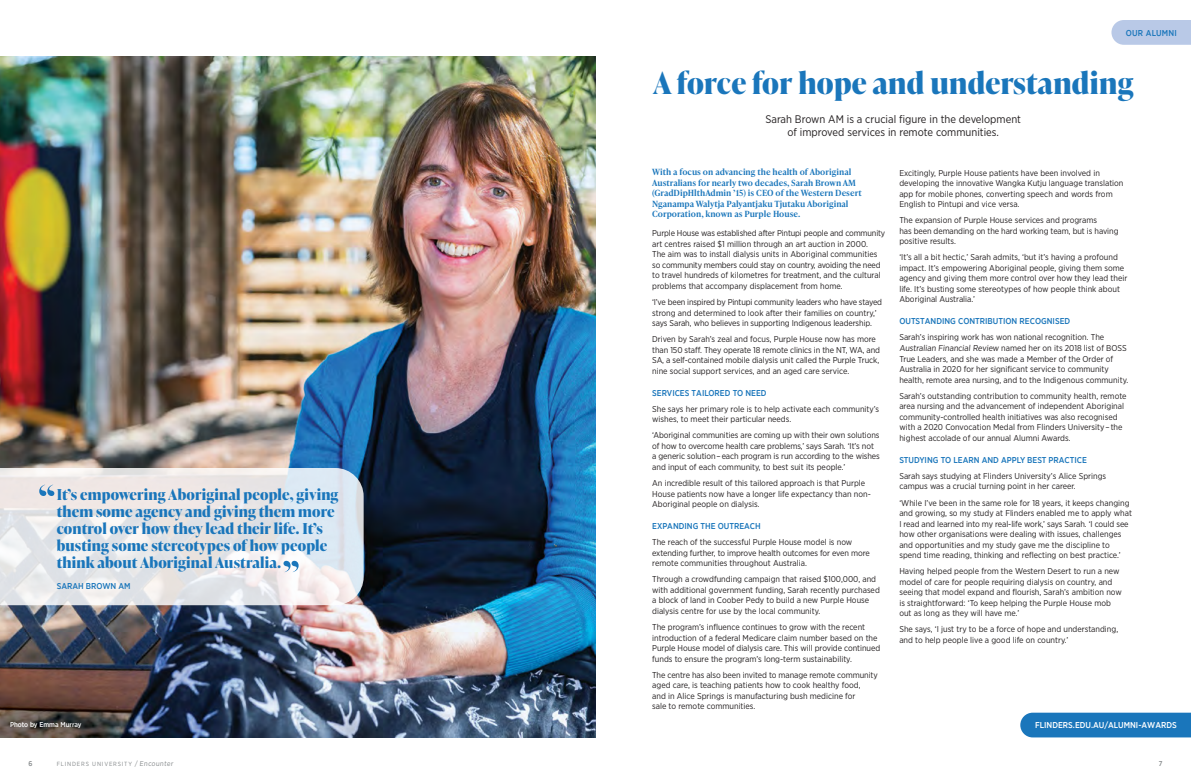
<style>
.page{position:relative;width:1191px;height:780px;background:#fff}
.page>*{position:absolute;margin:0;border:0;box-sizing:border-box;transform-origin:0 0}
.t1{font:700 30px "Ivy Presto Display";letter-spacing:.01em;color:#1a76bb}
.t2{font:700 15px/17px "Ivy Presto Display";letter-spacing:.01em;color:#1a76bb}
.t3{font:11px/13px "Gotham Narrow";color:#231f20;text-align:center}
.t4{font:8.5px/10.5px "Gotham Narrow";color:#231f20}
.t5{font:600 8.5px/10.5px "Ivy Presto Text";color:#1a76bb}
.t6{font:500 8.5px "Gotham Narrow";color:#1a76bb}
.t7{font:500 8.5px "Gotham Narrow";color:#fff}
.t8{font:500 8.5px "Gotham Narrow";letter-spacing:.02em;color:#1a76bb}
.t9{font:500 7px "Gotham Narrow";color:#fff}
.t10{font:500 7px "Gotham Narrow";color:#84888a}
.t11{font:6px "Gotham Narrow";letter-spacing:.14em;color:#84888a}
.s1{font-size:7px}
</style>
<div class="page">
<img style="left:0;top:57px;width:595px;height:680px">
<div style="left:1020px;top:712px;width:171px;height:25px;background:#1a76bb"></div>
<svg style="left:1111px;top:20px;width:80px;height:25px;background:#bccbe8"></svg>
<svg style="left:0;top:468px;width:364px;height:137px"></svg>
<svg style="left:39px;top:484px;width:15px;height:12px"></svg>
<svg style="left:283px;top:560px;width:16px;height:12px"></svg>
<p class="t8" style="left:1126px;top:27px;width:52px">OUR ALUMNI</p>
<h1 class="t1" style="left:653px;top:61px;width:482px">A force for hope and understanding</h1>
<h2 class="t2" style="left:57px;top:486px;width:283px">It’s empowering Aboriginal people, giving them some agency and giving them more control over how they lead their life. It’s busting some stereotypes of how people think about Aboriginal Australia.</h2>
<p class="t6" style="left:57px;top:580px;width:75px">SARAH BROWN AM</p>
<p class="t9" style="left:10px;top:720px;width:73px">Photo by Emma Murray</p>
<p class="t3" style="left:765px;top:112px;width:257px">Sarah Brown AM is a crucial figure in the development of improved services in remote communities.</p>
<p class="t5" style="left:652px;top:167px;width:211px">With a focus on advancing the health of Aboriginal Australians for nearly two decades, Sarah Brown AM (GradDipHlthAdmin ’15) is CEO of the Western Desert Nganampa Walytja Palyantjaku Tjutaku Aboriginal Corporation, known as Purple House.</p>
<p class="t4" style="left:652px;top:228px;width:235px">Purple House was established after Pintupi people and community art centres raised $1 million through an art auction in 2000.<br>The aim was to install dialysis units in Aboriginal communities so community members could stay on country, avoiding the need to travel hundreds of kilometres for treatment, and the cultural problems that accompany displacement from home.</p>
<p class="t4" style="left:652px;top:296px;width:231px">‘I’ve been inspired by Pintupi community leaders who have stayed strong and determined to look after their families on country,’ says Sarah, who believes in supporting Indigenous leadership.</p>
<p class="t4" style="left:652px;top:334px;width:229px">Driven by Sarah’s zeal and focus, Purple House now has more than 150 staff. They operate 18 remote clinics in the NT, WA, and SA, a self-contained mobile dialysis unit called the Purple Truck, nine social support services, and an aged care service.</p>
<p class="t6" style="left:652px;top:387px;width:116px">SERVICES TAILORED TO NEED</p>
<p class="t4" style="left:652px;top:403px;width:228px">She says her primary role is to help activate each community’s wishes, to meet their particular needs.</p>
<p class="t4" style="left:652px;top:430px;width:229px">‘Aboriginal communities are coming up with their own solutions of how to overcome health care problems,’ says Sarah. ‘It’s not a generic solution – each program is run according to the wishes and input of each community, to best suit its people.’</p>
<p class="t4" style="left:652px;top:477px;width:220px">An incredible result of this tailored approach is that Purple<br>House patients now have a longer life expectancy than non-<br>Aboriginal people on dialysis.</p>
<p class="t6" style="left:652px;top:520px;width:110px">EXPANDING THE OUTREACH</p>
<p class="t4" style="left:652px;top:536px;width:219px">The reach of the successful Purple House model is now extending further, to improve health outcomes for even more remote communities throughout Australia.</p>
<p class="t4" style="left:652px;top:574px;width:229px">Through a crowdfunding campaign that raised $100,000, and with additional government funding, Sarah recently purchased a block of land in Coober Pedy to build a new Purple House dialysis centre for use by the local community.</p>
<p class="t4" style="left:652px;top:621px;width:229px">The program’s influence continues to grow with the recent introduction of a federal Medicare claim number based on the Purple House model of dialysis care. This will provide continued funds to ensure the program’s long-term sustainability.</p>
<p class="t4" style="left:652px;top:669px;width:227px">The centre has also been invited to manage remote community aged care, is teaching patients how to cook healthy food,<br>and in Alice Springs is manufacturing bush medicine for<br>sale to remote communities.</p>
<p class="t4" style="left:899px;top:167px;width:226px">Excitingly, Purple House patients have been involved in developing the innovative Wangka Kutju language translation app for mobile phones, converting speech and words from English to Pintupi and vice versa.</p>
<p class="t4" style="left:899px;top:215px;width:221px">The expansion of Purple House services and programs<br>has been demanding on the hard working team, but is having positive results.</p>
<p class="t4" style="left:899px;top:252px;width:229px">‘It’s all a bit hectic,’ Sarah admits, ‘but it’s having a profound impact. It’s empowering Aboriginal people, giving them some agency and giving them more control over how they lead their life. It’s busting some stereotypes of how people think about Aboriginal Australia.’</p>
<p class="t6" style="left:899px;top:316px;width:172px">OUTSTANDING CONTRIBUTION RECOGNISED</p>
<p class="t4" style="left:899px;top:332px;width:230px">Sarah’s inspiring work has won national recognition. The Australian Financial Review named her on its 2018 list of BOSS True Leaders, and she was made a Member of the Order of Australia in 2020 for her significant service to community health, remote area nursing, and to the Indigenous community.</p>
<p class="t4" style="left:899px;top:390px;width:229px">Sarah’s outstanding contribution to community health, remote area nursing and the advancement of independent Aboriginal community-controlled health initiatives was also recognised with a 2020 Convocation Medal from Flinders University – the highest accolade of our annual Alumni Awards.</p>
<p class="t6" style="left:899px;top:454px;width:189px">STUDYING TO LEARN AND APPLY BEST PRACTICE</p>
<p class="t4" style="left:899px;top:470px;width:208px">Sarah says studying at Flinders University’s Alice Springs campus was a crucial turning point in her career.</p>
<p class="t4" style="left:899px;top:497px;width:234px">‘While I’ve been in the same role for 18 years, it keeps changing and growing, so my study at Flinders enabled me to apply what I read and learned into my real-life work,’ says Sarah. ‘I could see how other organisations were dealing with issues, challenges and opportunities and my study gave me the discipline to spend time reading, thinking and reflecting on best practice.’</p>
<p class="t4" style="left:899px;top:565px;width:224px">Having helped people from the Western Desert to run a new model of care for people requiring dialysis on country, and seeing that model expand and flourish, Sarah’s ambition now is straightforward: ‘To keep helping the Purple House mob out as long as they will have me.’</p>
<p class="t4" style="left:899px;top:624px;width:220px">She says, ‘I just try to be a force of hope and understanding, and to help people live a good life on country.’</p>
<p class="t7" style="left:1035px;top:720px;width:143px">FLINDERS.EDU.AU/ALUMNI-AWARDS</p>
<p class="t10" style="left:28px;top:759px;width:6px">6</p>
<p class="t11" style="left:57px;top:760px;width:119px">FLINDERS UNIVERSITY <span class="s1">/ Encounter</span></p>
<p class="t10" style="left:1159px;top:759px;width:5px">7</p>
</div>
